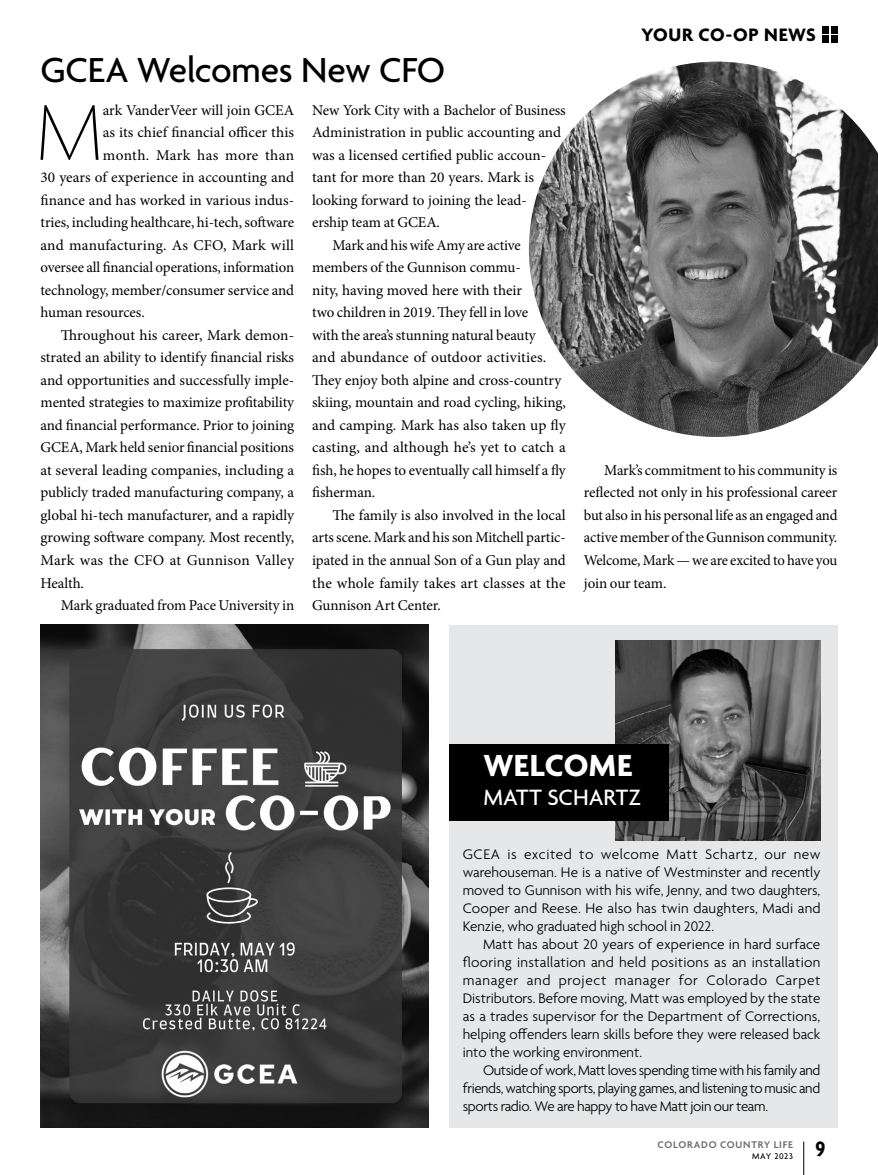
<style>
.page{position:relative;width:878px;height:1175px;background:#fff}
.page>*{position:absolute;margin:0;border:0;box-sizing:border-box;transform-origin:0 0}
.t1{font:100 85.5px "Agenda";color:#000}
.t2{font:500 37.5px "Agenda";letter-spacing:-.01em;color:#000}
.t3{font:700 33px "Agenda";letter-spacing:.01em;color:#fff}
.t4{font:500 24px "Agenda";letter-spacing:-.005em;color:#fff}
.t5{font:700 condensed 22.5px "Agenda";color:#000}
.t6{font:700 19.5px "Agenda";letter-spacing:.03em;color:#000}
.t7{font:15px/22.5px "Minion Pro";letter-spacing:-.005em;color:#000;text-align:justify}
.t8{font:300 15px/18px "Agenda";letter-spacing:-.005em;color:#000;text-align:justify}
.t9{font:15px "Minion Pro";letter-spacing:.015em;color:#000}
.t10{font:15px "Minion Pro";letter-spacing:.02em;color:#000}
.t11{font:600 10.5px "Agenda";letter-spacing:.07em;color:#6d6e71}
.t12{font:500 9px "Agenda";letter-spacing:.065em;color:#000}
</style>
<div class="page">
<div style="left:449px;top:625px;width:388px;height:502px;background:#e6e7e8"></div>
<img style="left:616px;top:640px;width:204px;height:200px">
<img style="left:529px;top:62px;width:349px;height:375px">
<img style="left:40px;top:625px;width:389px;height:502px">
<div style="left:449px;top:744px;width:220px;height:77px;background:#000"></div>
<hr style="left:803px;top:1141px;width:1px;height:33px;background:#000">
<div style="left:830px;top:36px;width:7px;height:7px;background:#000"></div>
<div style="left:830px;top:26px;width:7px;height:7px;background:#000"></div>
<div style="left:821px;top:36px;width:7px;height:7px;background:#000"></div>
<div style="left:821px;top:26px;width:7px;height:7px;background:#000"></div>
<h2 class="t2" style="left:40px;top:50px;width:406px">GCEA Welcomes New CFO</h2>
<h1 class="t1" style="left:36px;top:86px;width:69px">M</h1>
<p class="t7" style="left:103px;top:99px;width:193px">ark VanderVeer will join GCEA</p>
<p class="t7" style="left:312px;top:99px;width:255px">New York City with a Bachelor of Business</p>
<p class="t7" style="left:312px;top:121px;width:250px">Administration in public accounting and</p>
<p class="t7" style="left:312px;top:144px;width:236px">was a licensed certified public accoun-</p>
<p class="t7" style="left:312px;top:166px;width:223px">tant for more than 20 years. Mark is</p>
<p class="t7" style="left:312px;top:189px;width:216px">looking forward to joining the lead-</p>
<p class="t7" style="left:312px;top:211px;width:129px">ership team at GCEA.</p>
<p class="t7" style="left:332px;top:234px;width:190px">Mark and his wife Amy are active</p>
<p class="t7" style="left:312px;top:256px;width:210px">members of the Gunnison commu-</p>
<p class="t7" style="left:312px;top:279px;width:211px">nity, having moved here with their</p>
<p class="t7" style="left:312px;top:301px;width:218px">two children in 2019. They fell in love</p>
<p class="t7" style="left:312px;top:324px;width:225px">with the area’s stunning natural beauty</p>
<p class="t7" style="left:312px;top:346px;width:236px">and abundance of outdoor activities.</p>
<p class="t7" style="left:312px;top:369px;width:250px">They enjoy both alpine and cross-country</p>
<p class="t7" style="left:312px;top:391px;width:255px">skiing, mountain and road cycling, hiking,</p>
<p class="t7" style="left:312px;top:414px;width:255px">and camping. Mark has also taken up fly</p>
<p class="t7" style="left:312px;top:436px;width:255px">casting, and although he’s yet to catch a</p>
<p class="t7" style="left:312px;top:459px;width:255px">fish, he hopes to eventually call himself a fly</p>
<p class="t7" style="left:312px;top:481px;width:65px">fisherman.</p>
<p class="t7" style="left:332px;top:504px;width:235px">The family is also involved in the local</p>
<p class="t7" style="left:312px;top:526px;width:255px">arts scene. Mark and his son Mitchell partic-</p>
<p class="t7" style="left:312px;top:549px;width:255px">ipated in the annual Son of a Gun play and</p>
<p class="t7" style="left:312px;top:571px;width:255px">the whole family takes art classes at the</p>
<p class="t7" style="left:312px;top:594px;width:130px">Gunnison Art Center.</p>
<p class="t7" style="left:103px;top:121px;width:193px">as its chief financial officer this</p>
<p class="t10" style="left:103px;top:145px;width:193px">month. Mark has more than</p>
<p class="t7" style="left:41px;top:166px;width:255px">30 years of experience in accounting and</p>
<p class="t7" style="left:40px;top:189px;width:255px">finance and has worked in various indus-</p>
<p class="t7" style="left:40px;top:211px;width:255px">tries, including healthcare, hi-tech, software</p>
<p class="t9" style="left:40px;top:235px;width:255px">and manufacturing. As CFO, Mark will</p>
<p class="t7" style="left:40px;top:256px;width:255px">oversee all financial operations, information</p>
<p class="t7" style="left:40px;top:279px;width:255px">technology, member/consumer service and</p>
<p class="t7" style="left:40px;top:301px;width:106px">human resources.</p>
<p class="t7" style="left:61px;top:324px;width:235px">Throughout his career, Mark demon-</p>
<p class="t7" style="left:40px;top:346px;width:255px">strated an ability to identify financial risks</p>
<p class="t7" style="left:40px;top:369px;width:255px">and opportunities and successfully imple-</p>
<p class="t7" style="left:40px;top:391px;width:255px">mented strategies to maximize profitability</p>
<p class="t7" style="left:40px;top:414px;width:255px">and financial performance. Prior to joining</p>
<p class="t7" style="left:40px;top:436px;width:255px">GCEA, Mark held senior financial positions</p>
<p class="t7" style="left:40px;top:459px;width:255px">at several leading companies, including a</p>
<p class="t7" style="left:40px;top:481px;width:255px">publicly traded manufacturing company, a</p>
<p class="t7" style="left:40px;top:504px;width:255px">global hi-tech manufacturer, and a rapidly</p>
<p class="t7" style="left:40px;top:526px;width:255px">growing software company. Most recently,</p>
<p class="t9" style="left:40px;top:550px;width:255px">Mark was the CFO at Gunnison Valley</p>
<p class="t7" style="left:40px;top:571px;width:45px">Health.</p>
<p class="t7" style="left:61px;top:594px;width:235px">Mark graduated from Pace University in</p>
<h3 class="t6" style="left:641px;top:24px;width:176px">YOUR CO-OP NEWS</h3>
<p class="t7" style="left:584px;top:459px;width:255px;text-indent:20px">Mark’s commitment to his community is reflected not only in his professional career but also in his personal life as an engaged and active member of the Gunnison community.<br>Welcome, Mark — we are excited to have you join our team.</p>
<h3 class="t3" style="left:483px;top:748px;width:150px">WELCOME</h3>
<h3 class="t4" style="left:483px;top:784px;width:159px">MATT SCHARTZ</h3>
<p class="t8" style="left:462px;top:845px;width:359px">GCEA is excited to welcome Matt Schartz, our new warehouseman. He is a native of Westminster and recently moved to Gunnison with his wife, Jenny, and two daughters, Cooper and Reese. He also has twin daughters, Madi and Kenzie, who graduated high school in 2022.</p>
<p class="t8" style="left:462px;top:935px;width:359px;text-indent:20px">Matt has about 20 years of experience in hard surface flooring installation and held positions as an installation manager and project manager for Colorado Carpet Distributors. Before moving, Matt was employed by the state as a trades supervisor for the Department of Corrections, helping offenders learn skills before they were released back into the working environment.</p>
<p class="t8" style="left:462px;top:1061px;width:359px;text-indent:20px">Outside of work, Matt loves spending time with his family and friends, watching sports, playing games, and listening to music and sports radio. We are happy to have Matt join our team.</p>
<p class="t11" style="left:657px;top:1139px;width:137px">COLORADO COUNTRY LIFE</p>
<p class="t12" style="left:752px;top:1151px;width:42px">MAY 2023</p>
<h3 class="t5" style="left:815px;top:1136px;width:11px">9</h3>
</div>
